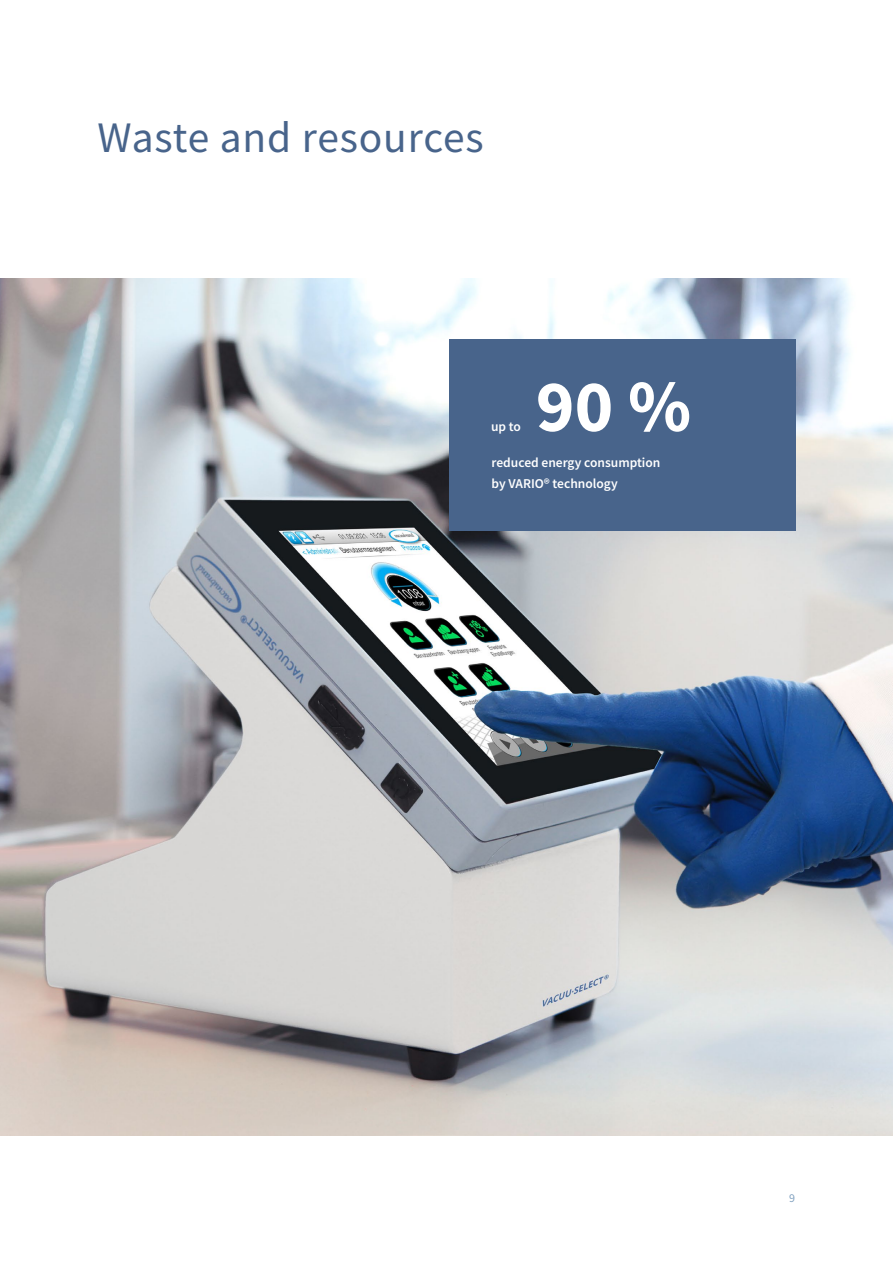
<style>
.page{position:relative;width:893px;height:1263px;background:#fff}
.page>*{position:absolute;margin:0;border:0;box-sizing:border-box;transform-origin:0 0}
.t1{font:700 73.5px "Source Sans Pro";color:#fff}
.t2{font:43.5px "Source Sans Pro";letter-spacing:.02em;color:#48648b}
.t3{font:600 13.5px/21px "Source Sans Pro";color:#fff}
.t4{font:12px "Source Sans Pro";color:#82a2c0}
</style>
<div class="page">
<img style="left:0;top:278px;width:893px;height:857px">
<div style="left:449px;top:339px;width:347px;height:191px;background:#48648b"></div>
<h2 class="t2" style="left:97px;top:110px;width:388px">Waste and resources</h2>
<p class="t3" style="left:491px;top:416px;width:31px">up to</p>
<h1 class="t1" style="left:536px;top:357px;width:157px">90 %</h1>
<p class="t3" style="left:492px;top:452px;width:170px">reduced energy consumption by VARIO® technology</p>
<p class="t4" style="left:789px;top:1191px;width:7px">9</p>
</div>
